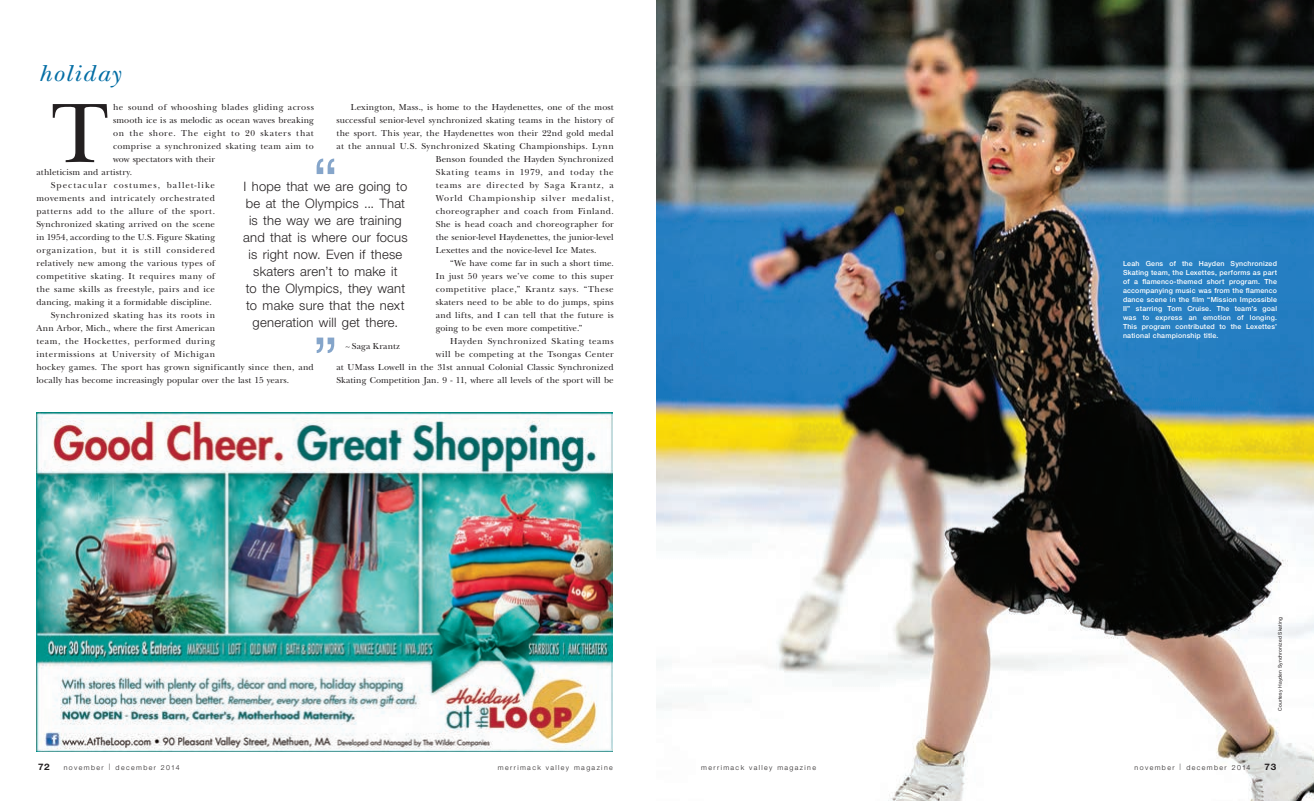
<style>
.page{position:relative;width:1314px;height:801px;background:#fff}
.page>*{position:absolute;margin:0;border:0;box-sizing:border-box;transform-origin:0 0}
.t1{font:87.8px "New Baskerville Std";color:#231f20}
.t2{font:italic 24px "New Baskerville Std";letter-spacing:.05em;color:#036da4;scale:1.1 1}
.t3{font:300 13px/17px "Helvetica Neue LT Std";letter-spacing:.015em;color:#231f20;text-align:center}
.t4{font:9px "New Baskerville Std";letter-spacing:.03em;color:#231f20}
.t5{font:9px "New Baskerville Std";letter-spacing:.005em;color:#231f20}
.t6{font:9px "New Baskerville Std";letter-spacing:.01em;color:#231f20}
.t7{font:9px "New Baskerville Std";color:#231f20}
.t8{font:9px "New Baskerville Std";letter-spacing:.055em;color:#231f20}
.t9{font:9px "New Baskerville Std";letter-spacing:.05em;color:#231f20}
.t10{font:9px "New Baskerville Std";letter-spacing:.06em;color:#231f20}
.t11{font:9px "New Baskerville Std";letter-spacing:.065em;color:#231f20}
.t12{font:9px "New Baskerville Std";letter-spacing:.08em;color:#231f20}
.t13{font:9px "New Baskerville Std";letter-spacing:.115em;color:#231f20}
.t14{font:9px "New Baskerville Std";letter-spacing:.075em;color:#231f20}
.t15{font:9px "New Baskerville Std";letter-spacing:.085em;color:#231f20}
.t16{font:700 9px "Helvetica Neue LT Std";color:#231f20;scale:1.1 1}
.t17{font:500 7px/9px "Helvetica Neue LT Std";letter-spacing:.03em;color:#fff;text-align:justify}
.t18{font:300 7px "Helvetica Neue LT Std";letter-spacing:.2em;color:#231f20}
.t19{font:5px "Helvetica Neue LT Std";letter-spacing:.025em;color:#231f20}
.s1{font-style:italic}
.s2{font-weight:100;font-size:9px}
</style>
<div class="page">
<img style="left:657px;top:0;width:657px;height:801px">
<svg style="left:317px;top:159px;width:17px;height:15px"></svg>
<svg style="left:317px;top:338px;width:17px;height:15px"></svg>
<img style="left:36px;top:413px;width:577px;height:338px">
<h2 class="t2" style="left:38px;top:59px;width:77px">holiday</h2>
<p class="t5" style="left:351px;top:102px;width:264px">Lexington, Mass., is home to the Haydenettes, one of the most</p>
<p class="t4" style="left:336px;top:115px;width:279px">successful senior-level synchronized skating teams in the history of</p>
<p class="t4" style="left:336px;top:128px;width:279px">the sport. This year, the Haydenettes won their 22nd gold medal</p>
<p class="t4" style="left:336px;top:141px;width:279px">at the annual U.S. Synchronized Skating Championships. Lynn</p>
<p class="t6" style="left:436px;top:154px;width:180px">Benson founded the Hayden Synchronized</p>
<p class="t14" style="left:436px;top:167px;width:180px">Skating teams in 1979, and today the</p>
<p class="t15" style="left:436px;top:180px;width:179px">teams are directed by Saga Krantz, a</p>
<p class="t12" style="left:436px;top:193px;width:180px">World Championship silver medalist,</p>
<p class="t4" style="left:436px;top:206px;width:180px">choreographer and coach from Finland.</p>
<p class="t4" style="left:436px;top:219px;width:180px">She is head coach and choreographer for</p>
<p class="t7" style="left:436px;top:232px;width:180px">the senior-level Haydenettes, the junior-level</p>
<p class="t7" style="left:436px;top:245px;width:162px">Lexettes and the novice-level Ice Mates.</p>
<p class="t7" style="left:450px;top:258px;width:165px">“We have come far in such a short time.</p>
<p class="t4" style="left:436px;top:271px;width:180px">In just 50 years we’ve come to this super</p>
<p class="t10" style="left:436px;top:284px;width:180px">competitive place,” Krantz says. “These</p>
<p class="t4" style="left:436px;top:297px;width:180px">skaters need to be able to do jumps, spins</p>
<p class="t4" style="left:436px;top:310px;width:180px">and lifts, and I can tell that the future is</p>
<p class="t7" style="left:436px;top:323px;width:148px">going to be even more competitive.”</p>
<p class="t8" style="left:450px;top:336px;width:165px">Hayden Synchronized Skating teams</p>
<p class="t4" style="left:436px;top:349px;width:180px">will be competing at the Tsongas Center</p>
<p class="t4" style="left:336px;top:362px;width:279px">at UMass Lowell in the 31st annual Colonial Classic Synchronized</p>
<p class="t5" style="left:336px;top:375px;width:279px">Skating Competition Jan. 9 - 11, where all levels of the sport will be</p>
<h1 class="t1" style="left:51px;top:82px;width:59px">T</h1>
<p class="t9" style="left:113px;top:102px;width:202px">he sound of whooshing blades gliding across</p>
<p class="t5" style="left:113px;top:115px;width:202px">smooth ice is as melodic as ocean waves breaking</p>
<p class="t11" style="left:113px;top:128px;width:202px">on the shore. The eight to 20 skaters that</p>
<p class="t4" style="left:113px;top:141px;width:202px">comprise a synchronized skating team aim to</p>
<p class="t5" style="left:113px;top:154px;width:103px">wow spectators with their</p>
<p class="t4" style="left:37px;top:167px;width:97px">athleticism and artistry.</p>
<p class="t13" style="left:51px;top:180px;width:166px">Spectacular costumes, ballet-like</p>
<p class="t9" style="left:37px;top:193px;width:180px">movements and intricately orchestrated</p>
<p class="t8" style="left:37px;top:206px;width:180px">patterns add to the allure of the sport.</p>
<p class="t4" style="left:37px;top:219px;width:180px">Synchronized skating arrived on the scene</p>
<p class="t6" style="left:37px;top:232px;width:180px">in 1954, according to the U.S. Figure Skating</p>
<p class="t11" style="left:37px;top:245px;width:180px">organization, but it is still considered</p>
<p class="t4" style="left:37px;top:258px;width:180px">relatively new among the various types of</p>
<p class="t4" style="left:37px;top:271px;width:180px">competitive skating. It requires many of</p>
<p class="t4" style="left:37px;top:284px;width:180px">the same skills as freestyle, pairs and ice</p>
<p class="t4" style="left:37px;top:297px;width:177px">dancing, making it a formidable discipline.</p>
<p class="t4" style="left:51px;top:310px;width:166px">Synchronized skating has its roots in</p>
<p class="t6" style="left:37px;top:323px;width:180px">Ann Arbor, Mich., where the first American</p>
<p class="t8" style="left:37px;top:336px;width:180px">team, the Hockettes, performed during</p>
<p class="t10" style="left:37px;top:349px;width:180px">intermissions at University of Michigan</p>
<p class="t4" style="left:37px;top:362px;width:279px">hockey games. The sport has grown significantly since then, and</p>
<p class="t6" style="left:37px;top:375px;width:254px">locally has become increasingly popular over the last 15 years.</p>
<h3 class="t3" style="left:243px;top:178px;width:166px">I hope that we are going to be at the Olympics ... That is the way we are training and that is where our focus is right now. Even if these skaters aren’t to make it<br>to the Olympics, they want to make sure that the next generation will get there.</h3>
<p class="t4" style="left:345px;top:341px;width:57px"><span class="s1">~</span> Saga Krantz</p>
<p class="t17" style="left:1123px;top:259px;width:156px">Leah Gens of the Hayden Synchronized Skating team, the Lexettes, performs as part of a flamenco-themed short program. The accompanying music was from the flamenco dance scene in the film “Mission Impossible II” starring Tom Cruise. The team’s goal was to express an emotion of longing.<br>This program contributed to the Lexettes’ national championship title.</p>
<p class="t19" style="left:1277px;top:711px;width:95px;rotate:-90deg">Courtesy Hayden Synchronized Skating</p>
<p class="t16" style="left:38px;top:761px;width:12px">72</p>
<p class="t18" style="left:64px;top:763px;width:117px">november <span class="s2">l</span> december 2014</p>
<p class="t18" style="left:498px;top:763px;width:116px">merrimack valley magazine</p>
<p class="t18" style="left:701px;top:763px;width:116px">merrimack valley magazine</p>
<p class="t18" style="left:1135px;top:763px;width:117px">november <span class="s2">l</span> december 2014</p>
<p class="t16" style="left:1265px;top:761px;width:12px">73</p>
</div>
